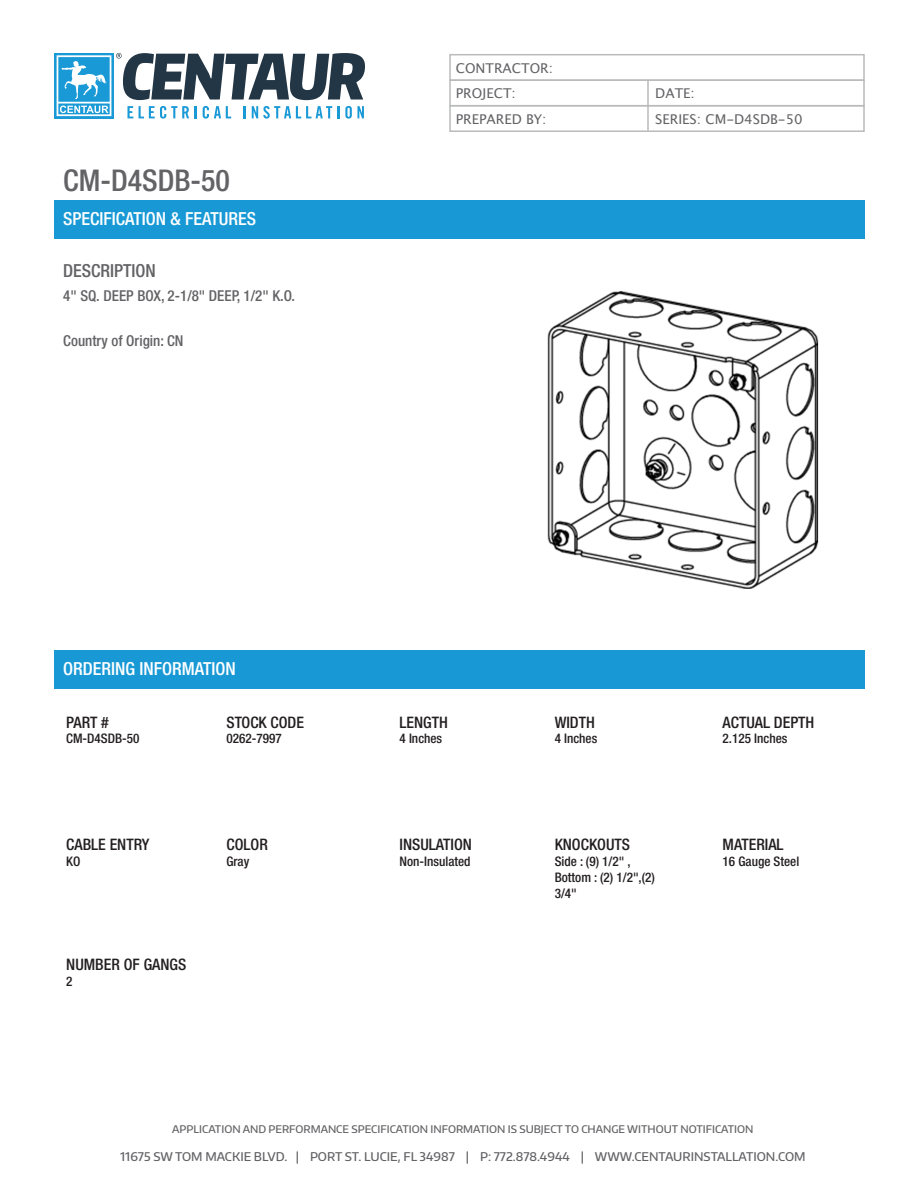
<style>
.page{position:relative;width:918px;height:1188px;background:#fff}
.page>*{position:absolute;margin:0;border:0;box-sizing:border-box;transform-origin:0 0}
.t1{font:500 condensed 30px "Helvetica Neue";color:#636366}
.t2{font:500 condensed 18px "Helvetica Neue";color:#fff}
.t3{font:500 condensed 18px "Helvetica Neue";color:#636366}
.t4{font:500 condensed 15.9px "Helvetica Neue";color:#231f20}
.t5{font:500 condensed 15px "Helvetica Neue";color:#636366}
.t6{font:13.5px "Lucida Grande";color:#636366}
.t7{font:500 condensed 13.2px/15.9px "Helvetica Neue";color:#231f20}
.t8{font:500 12px "Encode Sans Normal";color:#636366}
.t9{font:500 10.5px "Encode Sans Normal";color:#636366}
</style>
<div class="page">
<svg style="left:54px;top:53px;width:3px;height:65px"></svg>
<svg style="left:57px;top:53px;width:308px;height:65px"></svg>
<div style="left:449px;top:54px;width:416px;height:27px;border:2px solid #babbbb"></div>
<div style="left:449px;top:79px;width:416px;height:27px;border:2px solid #babbbb"></div>
<hr style="left:647px;top:80px;width:2px;height:25px;background:#babbbb">
<div style="left:449px;top:105px;width:416px;height:27px;border:2px solid #babbbb"></div>
<hr style="left:647px;top:106px;width:2px;height:24px;background:#babbbb">
<div style="left:54px;top:200px;width:811px;height:39px;background:#1899d6"></div>
<div style="left:54px;top:650px;width:811px;height:39px;background:#1899d6"></div>
<img style="left:547px;top:292px;width:272px;height:297px">
<p class="t1" style="left:63px;top:163px;width:168px">CM-D4SDB-50</p>
<p class="t2" style="left:63px;top:208px;width:195px">SPECIFICATION &amp; FEATURES</p>
<p class="t3" style="left:63px;top:260px;width:94px">DESCRIPTION</p>
<p class="t5" style="left:63px;top:286px;width:233px">4" SQ. DEEP BOX, 2-1/8" DEEP, 1/2" K.O.</p>
<p class="t5" style="left:63px;top:331px;width:122px">Country of Origin: CN</p>
<p class="t6" style="left:456px;top:60px;width:99px">CONTRACTOR:</p>
<p class="t6" style="left:456px;top:86px;width:62px">PROJECT:</p>
<p class="t6" style="left:655px;top:86px;width:41px">DATE:</p>
<p class="t6" style="left:456px;top:111px;width:92px">PREPARED BY:</p>
<p class="t6" style="left:655px;top:111px;width:149px">SERIES: CM-D4SDB-50</p>
<p class="t2" style="left:63px;top:658px;width:174px">ORDERING INFORMATION</p>
<p class="t4" style="left:66px;top:712px;width:44px">PART #</p>
<p class="t7" style="left:66px;top:731px;width:75px">CM-D4SDB-50</p>
<p class="t4" style="left:66px;top:835px;width:85px">CABLE ENTRY</p>
<p class="t7" style="left:66px;top:854px;width:16px">KO</p>
<p class="t4" style="left:66px;top:955px;width:121px">NUMBER OF GANGS</p>
<p class="t7" style="left:66px;top:974px;width:8px">2</p>
<p class="t4" style="left:226px;top:712px;width:79px">STOCK CODE</p>
<p class="t7" style="left:226px;top:731px;width:57px">0262-7997</p>
<p class="t4" style="left:226px;top:835px;width:43px">COLOR</p>
<p class="t7" style="left:226px;top:854px;width:24px">Gray</p>
<p class="t4" style="left:400px;top:712px;width:50px">LENGTH</p>
<p class="t7" style="left:400px;top:731px;width:44px">4 Inches</p>
<p class="t4" style="left:400px;top:835px;width:74px">INSULATION</p>
<p class="t7" style="left:400px;top:854px;width:73px">Non-Insulated</p>
<p class="t4" style="left:555px;top:712px;width:42px">WIDTH</p>
<p class="t7" style="left:555px;top:731px;width:44px">4 Inches</p>
<p class="t4" style="left:555px;top:835px;width:77px">KNOCKOUTS</p>
<p class="t7" style="left:555px;top:854px;width:102px">Side : (9) 1/2" ,<br>Bottom : (2) 1/2",(2)<br>3/4"</p>
<p class="t4" style="left:723px;top:712px;width:93px">ACTUAL DEPTH</p>
<p class="t7" style="left:723px;top:731px;width:66px">2.125 Inches</p>
<p class="t4" style="left:723px;top:835px;width:63px">MATERIAL</p>
<p class="t7" style="left:723px;top:854px;width:78px">16 Gauge Steel</p>
<p class="t9" style="left:172px;top:1122px;width:583px">APPLICATION AND PERFORMANCE SPECIFICATION INFORMATION IS SUBJECT TO CHANGE WITHOUT NOTIFICATION</p>
<p class="t8" style="left:120px;top:1149px;width:687px">11675 SW TOM MACKIE BLVD. | PORT ST. LUCIE, FL 34987 | P: 772.878.4944 | WWW.CENTAURINSTALLATION.COM</p>
</div>
